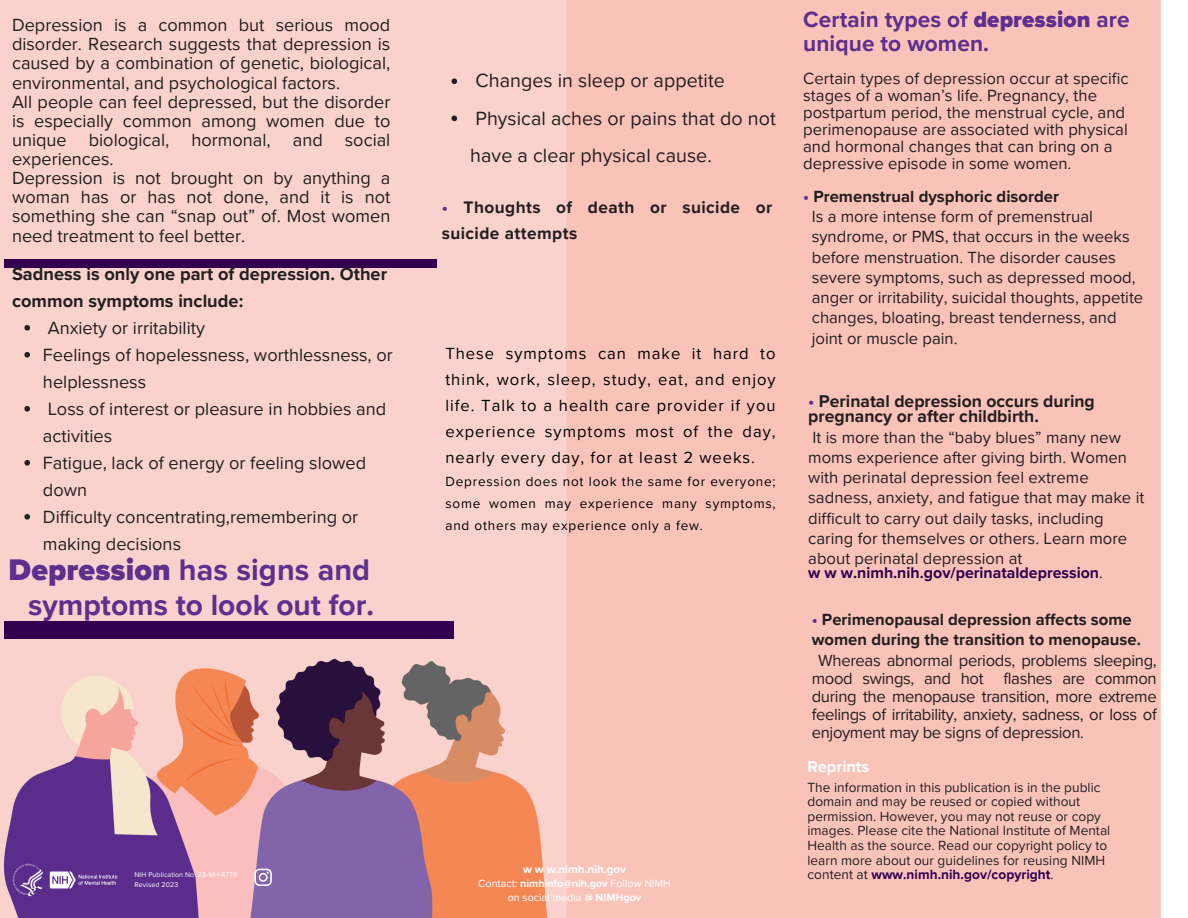
<style>
.page{position:relative;width:1188px;height:918px;background:#fff}
.page>*{position:absolute;margin:0;border:0;box-sizing:border-box;transform-origin:0 0}
.t1{font:700 30.75px "Proxima Nova";letter-spacing:.005em;color:#5e2f8d}
.t2{font:700 30px "Proxima Nova";color:#5e2f8d}
.t3{font:700 22.65px/23.7px "Proxima Nova";letter-spacing:.005em;color:#5e2f8d}
.t4{font:19.65px/37.2px "Proxima Nova";color:#231f20}
.t5{font:18.15px/19.2px "Proxima Nova";color:#231f20}
.t6{font:700 18.15px/27px "Proxima Nova";color:#231f20}
.t7{font:700 17.55px/15.8px "Proxima Nova";color:#231f20}
.t8{font:700 17.25px/25.8px "Proxima Nova";letter-spacing:.025em;color:#231f20}
.t9{font:16.65px/20.2px "Proxima Nova";color:#231f20}
.t10{font:700 16.65px/20.2px "Proxima Nova";color:#231f20}
.t11{font:16.5px/26px "Proxima Nova";letter-spacing:.06em;color:#000;text-align:justify}
.t12{font:700 16.35px "Proxima Nova";color:#fff}
.t13{font:700 15.9px "Proxima Nova";color:#30004e}
.t14{font:13.65px/14.7px "Proxima Nova";color:#231f20}
.t15{font:13.65px/21.9px "Proxima Nova";letter-spacing:.06em;color:#000;text-align:justify}
.t16{font:700 11.55px "Proxima Nova";color:#fff}
.t17{font:10.8px/14.4px "Proxima Nova";color:#fff;text-align:center}
.t18{font:7.05px/9.6px "Proxima Nova";letter-spacing:.01em;color:#fff}
.s1{font-weight:900}
.s2{color:#5e2f8d}
.s3{font-weight:700}
.s4{font-weight:400;color:#231f20}
.s5{font-weight:700;color:#30004e}
</style>
<div class="page">
<img style="left:0;top:0;width:1161px;height:918px">
<img style="left:12px;top:864px;width:106px;height:33px">
<svg style="left:254px;top:869px;width:18px;height:17px"></svg>
<div style="left:4px;top:259px;width:433px;height:9px;background:#30004e"></div>
<div style="left:4px;top:621px;width:449px;height:18px;background:#30004e"></div>
<svg style="left:24px;top:325px;width:6px;height:6px"></svg>
<svg style="left:24px;top:352px;width:6px;height:6px"></svg>
<svg style="left:24px;top:406px;width:6px;height:6px"></svg>
<svg style="left:24px;top:460px;width:6px;height:6px"></svg>
<svg style="left:24px;top:514px;width:6px;height:6px"></svg>
<svg style="left:451px;top:78px;width:6px;height:6px"></svg>
<svg style="left:451px;top:116px;width:6px;height:5px"></svg>
<p class="t5" style="left:12px;top:16px;width:380px">Depression is a common but serious mood disorder. Research suggests that depression is caused by a combination of genetic, biological, environmental, and psychological factors.<br>All people can feel depressed, but the disorder is especially common among women due to unique biological, hormonal, and social experiences.<br>Depression is not brought on by anything a woman has or has not done, and it is not something she can “snap out” of. Most women need treatment to feel better.</p>
<h2 class="t6" style="left:12px;top:261px;width:377px">Sadness is only one part of depression. Other common symptoms include:</h2>
<h6 class="t5" style="left:48px;top:319px;width:159px">Anxiety or irritability</h6>
<h5 class="t5" style="left:43px;top:342px;width:351px;line-height:27px">Feelings of hopelessness, worthlessness, or helplessness</h5>
<h6 class="t5" style="left:43px;top:396px;width:345px;line-height:27px">Loss of interest or pleasure in hobbies and activities</h6>
<h5 class="t5" style="left:43px;top:450px;width:325px;line-height:27px">Fatigue, lack of energy or feeling slowed down</h5>
<h6 class="t5" style="left:43px;top:504px;width:317px;line-height:27px">Difficulty concentrating,remembering or making decisions</h6>
<p class="t1" style="left:9px;top:552px;width:363px"><span class="s1">Depression</span> has signs and</p>
<p class="t2" style="left:28px;top:587px;width:347px">symptoms to look out for.</p>
<p class="t18" style="left:135px;top:870px;width:104px">NIH Publication No. 23-MH-4779<br>Revised 2023</p>
<h5 class="t4" style="left:475px;top:63px;width:251px">Changes in sleep or appetite</h5>
<h6 class="t4" style="left:470px;top:100px;width:307px">Physical aches or pains that do not have a clear physical cause.</h6>
<p class="t8" style="left:442px;top:195px;width:332px"><span class="s2">•</span> Thoughts of death or suicide or suicide attempts</p>
<p class="t11" style="left:445px;top:341px;width:332px">These symptoms can make it hard to think, work, sleep, study, eat, and enjoy life. Talk to a health care provider if you experience symptoms most of the day, nearly every day, for at least 2 weeks.</p>
<p class="t15" style="left:445px;top:471px;width:332px">Depression does not look the same for everyone; some women may experience many symptoms, and others may experience only a few.</p>
<p class="t16" style="left:523px;top:862px;width:105px">w w w.nimh.nih.gov</p>
<p class="t17" style="left:478px;top:876px;width:194px">Contact: <span class="s3">nimhinfo@nih.gov</span> Follow NIMH on social media <span class="s3">@ NIMHgov</span></p>
<h5 class="t3" style="left:803px;top:8px;width:328px">Certain types of <span class="s1">depression</span> are unique to women.</h5>
<h3 class="t9" style="left:803px;top:71px;width:327px;line-height:16.8px">Certain types of depression occur at specific stages of a woman’s life. Pregnancy, the postpartum period, the menstrual cycle, and perimenopause are associated with physical and hormonal changes that can bring on a depressive episode in some women.</h3>
<p class="t10" style="left:803px;top:187px;width:257px"><span class="s2">•</span> Premenstrual dysphoric disorder</p>
<p class="t9" style="left:812px;top:207px;width:333px">Is a more intense form of premenstrual syndrome, or PMS, that occurs in the weeks before menstruation. The disorder causes severe symptoms, such as depressed mood, anger or irritability, suicidal thoughts, appetite changes, bloating, breast tenderness, and joint or muscle pain.</p>
<p class="t7" style="left:808px;top:393px;width:288px"><span class="s2">•</span> Perinatal depression occurs during pregnancy or after childbirth.</p>
<h6 class="t9" style="left:808px;top:427px;width:338px">It is more than the “baby blues” many new moms experience after giving birth. Women with perinatal depression feel extreme sadness, anxiety, and fatigue that may make it difficult to carry out daily tasks, including caring for themselves or others. Learn more about perinatal depression at</h6>
<h6 class="t13" style="left:808px;top:563px;width:296px">w w w.nimh.nih.gov/perinataldepression<span class="s4">.</span></h6>
<p class="t10" style="left:812px;top:609px;width:331px"><span class="s2">•</span> Perimenopausal depression affects some women during the transition to menopause.</p>
<p class="t9" style="left:812px;top:652px;width:346px;line-height:18px;text-align:justify;text-indent:6px">Whereas abnormal periods, problems sleeping, mood swings, and hot flashes are common during the menopause transition, more extreme feelings of irritability, anxiety, sadness, or loss of enjoyment may be signs of depression.</p>
<p class="t12" style="left:807px;top:757px;width:63px">Reprints</p>
<p class="t14" style="left:807px;top:780px;width:304px">The information in this publication is in the public domain and may be reused or copied without permission. However, you may not reuse or copy images. Please cite the National Institute of Mental Health as the source. Read our copyright policy to learn more about our guidelines for reusing NIMH content at <span class="s5">www.nimh.nih.gov/copyright</span>.</p>
</div>
